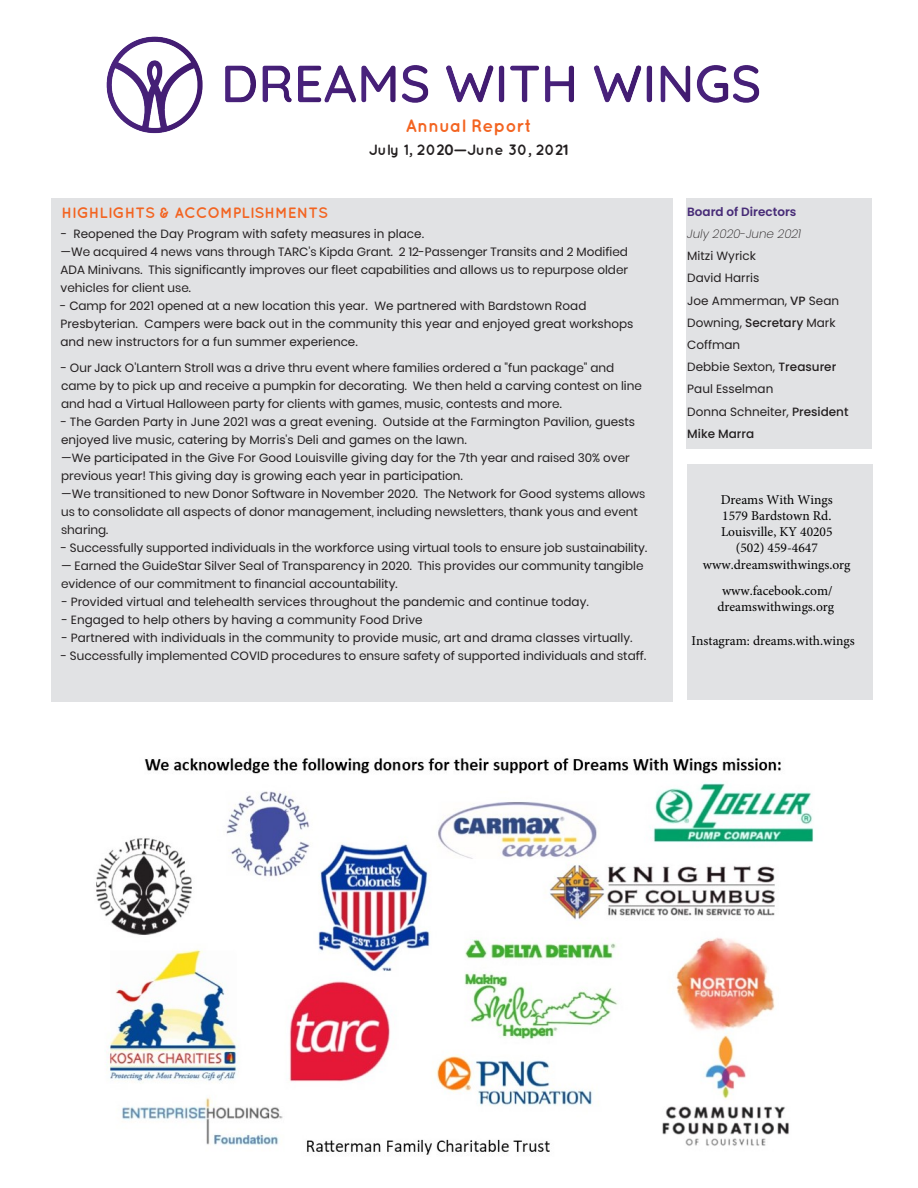
<style>
.page{position:relative;width:918px;height:1188px;background:#fff}
.page>*{position:absolute;margin:0;border:0;box-sizing:border-box;transform-origin:0 0}
.t1{font:700 18px "Quicksand";color:#f36421}
.QuicksandGreen_Heade{font:700 15px "Quicksand";color:#f36421}
.t2{font:700 15px "Quicksand";color:#231f20}
.t3{font:13.5px/16.2px "Minion Pro";color:#000;text-align:center}
.Body_Poppins_8_12{font:12px/18px "Poppins";color:#231f20}
.s1{font-weight:600;color:#472b77}
.s2{font-weight:200;font-style:italic}
.s3{font-weight:500}
</style>
<div class="page">
<div style="left:51px;top:198px;width:622px;height:504px;background:#e1e2e4"></div>
<div style="left:686px;top:198px;width:186px;height:250px;background:#e1e2e4"></div>
<img style="left:106px;top:36px;width:654px;height:98px">
<div style="left:687px;top:464px;width:186px;height:236px;background:#e1e2e4"></div>
<img style="left:96px;top:758px;width:718px;height:397px">
<p class="t1" style="left:406px;top:115px;width:128px">Annual Report</p>
<p class="t2" style="left:369px;top:140px;width:202px">July 1, 2020—June 30, 2021</p>
<p class="QuicksandGreen_Heade" style="left:62px;top:203px;width:268px">HIGHLIGHTS &amp; ACCOMPLISHMENTS</p>
<p class="Body_Poppins_8_12" style="left:61px;top:225px;width:569px">- Reopened the Day Program with safety measures in place.<br>—We acquired 4 news vans through TARC's Kipda Grant. 2 12-Passenger Transits and 2 Modified ADA Minivans. This significantly improves our fleet capabilities and allows us to repurpose older vehicles for client use.</p>
<p class="Body_Poppins_8_12" style="left:61px;top:297px;width:574px">- Camp for 2021 opened at a new location this year. We partnered with Bardstown Road<br>Presbyterian. Campers were back out in the community this year and enjoyed great workshops and new instructors for a fun summer experience.</p>
<p class="Body_Poppins_8_12" style="left:61px;top:359px;width:582px">- Our Jack O'Lantern Stroll was a drive thru event where families ordered a "fun package" and came by to pick up and receive a pumpkin for decorating. We then held a carving contest on line and had a Virtual Halloween party for clients with games, music, contests and more.</p>
<p class="Body_Poppins_8_12" style="left:61px;top:413px;width:586px">- The Garden Party in June 2021 was a great evening. Outside at the Farmington Pavilion, guests enjoyed live music, catering by Morris's Deli and games on the lawn.<br>—We participated in the Give For Good Louisville giving day for the 7th year and raised 30% over previous year! This giving day is growing each year in participation.<br>—We transitioned to new Donor Software in November 2020. The Network for Good systems allows us to consolidate all aspects of donor management, including newsletters, thank yous and event sharing.</p>
<p class="Body_Poppins_8_12" style="left:61px;top:539px;width:588px">- Successfully supported individuals in the workforce using virtual tools to ensure job sustainability.</p>
<p class="Body_Poppins_8_12" style="left:61px;top:557px;width:584px">— Earned the GuideStar Silver Seal of Transparency in 2020. This provides our community tangible evidence of our commitment to financial accountability.</p>
<p class="Body_Poppins_8_12" style="left:61px;top:593px;width:529px">- Provided virtual and telehealth services throughout the pandemic and continue today.</p>
<p class="Body_Poppins_8_12" style="left:61px;top:611px;width:363px">- Engaged to help others by having a community Food Drive</p>
<p class="Body_Poppins_8_12" style="left:61px;top:629px;width:573px">- Partnered with individuals in the community to provide music, art and drama classes virtually.</p>
<p class="Body_Poppins_8_12" style="left:61px;top:647px;width:587px">- Successfully implemented COVID procedures to ensure safety of supported individuals and staff.</p>
<p class="Body_Poppins_8_12" style="left:687px;top:201px;width:163px;line-height:22.2px"><span class="s1">Board of Directors<br></span><span class="s2">July 2020-June 2021<br></span>Mitzi Wyrick<br>David Harris<br>Joe Ammerman, <span class="s3">VP</span> Sean<br>Downing, <span class="s3">Secretary</span> Mark<br>Coffman<br>Debbie Sexton, <span class="s3">Treasurer<br></span>Paul Esselman<br>Donna Schneiter, <span class="s3">President<br>Mike Marra</span></p>
<p class="t3" style="left:703px;top:492px;width:149px">Dreams With Wings<br>1579 Bardstown Rd.<br>Louisville, KY 40205<br>(502) 459-4647 www.dreamswithwings.org</p>
<p class="t3" style="left:717px;top:583px;width:118px">www.facebook.com/ dreamswithwings.org</p>
<p class="t3" style="left:692px;top:632px;width:165px">Instagram: dreams.with.wings</p>
</div>
